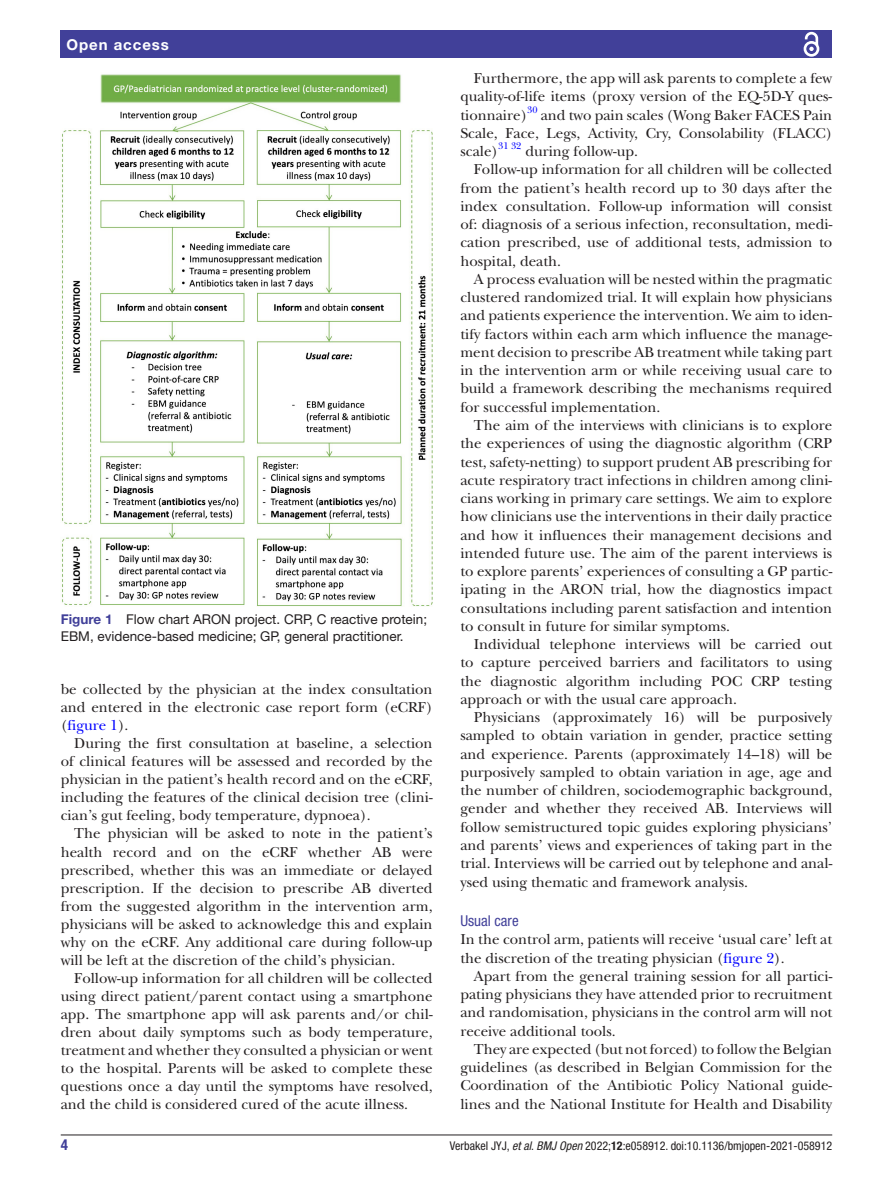
<style>
.page{position:relative;width:893px;height:1191px;background:#fff}
.page>*{position:absolute;margin:0;border:0;box-sizing:border-box;transform-origin:0 0}
.t1{font:15px/18px "New Baskerville";color:#231f20;text-align:justify}
.t2{font:700 15px "Helvetica Neue LT Std";letter-spacing:.065em;color:#fff}
.t3{font:condensed 15px "Helvetica Neue LT Std";color:#414099}
.t4{font:700 condensed 15px "Helvetica Neue LT Std";color:#414099}
.t5{font:13.5px/16.2px "Helvetica Neue LT Std";color:#231f20}
.t6{font:condensed 12px "Helvetica Neue LT Std";color:#231f20}
.t7{font:9.9px "New Baskerville";color:#00f}
.s1{font-weight:700;color:#414099}
.s2{color:#00f}
.s3{font-style:italic}
.s4{font-weight:700}
</style>
<div class="page">
<hr style="left:61px;top:1134px;width:771px;height:1px;background:#231f20">
<div style="left:61px;top:31px;width:771px;height:27px;background:#414099"></div>
<svg style="left:803px;top:31px;width:17px;height:26px"></svg>
<img style="left:61px;top:74px;width:372px;height:533px">
<p class="t2" style="left:66px;top:35px;width:104px">Open access</p>
<p class="t5" style="left:61px;top:611px;width:368px"><span class="s1">Figure 1</span> Flow chart ARON project. CRP, C reactive protein;<br>EBM, evidence-based medicine; GP, general practitioner.</p>
<p class="t1" style="left:61px;top:680px;width:373px">be collected by the physician at the index consultation and entered in the electronic case report form (eCRF) (<span class="s2">figure 1</span>).</p>
<p class="t1" style="left:61px;top:734px;width:373px;text-indent:14px">During the first consultation at baseline, a selection of clinical features will be assessed and recorded by the physician in the patient’s health record and on the eCRF, including the features of the clinical decision tree (clini&shy;cian’s gut feeling, body temperature, dypnoea).</p>
<p class="t1" style="left:61px;top:824px;width:373px;text-indent:14px">The physician will be asked to note in the patient’s health record and on the eCRF whether AB were prescribed, whether this was an immediate or delayed prescription. If the decision to prescribe AB diverted from the suggested algorithm in the intervention arm, physicians will be asked to acknowledge this and explain why on the eCRF. Any additional care during follow-up will be left at the discretion of the child’s physician.</p>
<p class="t1" style="left:61px;top:969px;width:373px;text-indent:14px">Follow-up information for all children will be collected using direct patient/parent contact using a smartphone app. The smartphone app will ask parents and/or chil&shy;dren about daily symptoms such as body temperature, treatment and whether they consulted a physician or went to the hospital. Parents will be asked to complete these questions once a day until the symptoms have resolved, and the child is considered cured of the acute illness.</p>
<p class="t1" style="left:460px;top:69px;width:373px;text-indent:13px">Furthermore, the app will ask parents to complete a few quality-of-life items (proxy version of the EQ-5D-Y ques&shy;tionnaire)<sup>30</sup> and two pain scales (Wong Baker FACES Pain Scale, Face, Legs, Activity, Cry, Consolability (FLACC) scale)</p>
<p class="t7" style="left:498px;top:140px;width:25px">31 32</p>
<p class="t1" style="left:525px;top:142px;width:114px">during follow-up.</p>
<p class="t1" style="left:474px;top:161px;width:360px">Follow-up information for all children will be collected</p>
<p class="t1" style="left:460px;top:179px;width:373px">from the patient’s health record up to 30 days after the</p>
<p class="t1" style="left:460px;top:197px;width:373px">index consultation. Follow-up information will consist</p>
<p class="t1" style="left:460px;top:215px;width:373px">of: diagnosis of a serious infection, reconsultation, medi-</p>
<p class="t1" style="left:460px;top:234px;width:373px">cation prescribed, use of additional tests, admission to</p>
<p class="t1" style="left:460px;top:252px;width:102px">hospital, death.</p>
<p class="t1" style="left:474px;top:270px;width:360px">A process evaluation will be nested within the pragmatic</p>
<p class="t1" style="left:460px;top:288px;width:373px">clustered randomized trial. It will explain how physicians</p>
<p class="t1" style="left:460px;top:307px;width:373px">and patients experience the intervention. We aim to iden-</p>
<p class="t1" style="left:460px;top:325px;width:373px">tify factors within each arm which influence the manage-</p>
<p class="t1" style="left:460px;top:343px;width:373px">ment decision to prescribe AB treatment while taking part</p>
<p class="t1" style="left:460px;top:361px;width:373px">in the intervention arm or while receiving usual care to</p>
<p class="t1" style="left:460px;top:380px;width:373px">build a framework describing the mechanisms required</p>
<p class="t1" style="left:460px;top:398px;width:202px">for successful implementation.</p>
<p class="t1" style="left:474px;top:416px;width:360px">The aim of the interviews with clinicians is to explore</p>
<p class="t1" style="left:460px;top:434px;width:373px">the experiences of using the diagnostic algorithm (CRP</p>
<p class="t1" style="left:460px;top:453px;width:373px">test, safety-netting) to support prudent AB prescribing for</p>
<p class="t1" style="left:460px;top:471px;width:373px">acute respiratory tract infections in children among clini-</p>
<p class="t1" style="left:460px;top:489px;width:373px">cians working in primary care settings. We aim to explore</p>
<p class="t1" style="left:460px;top:507px;width:373px">how clinicians use the interventions in their daily practice</p>
<p class="t1" style="left:460px;top:526px;width:373px">and how it influences their management decisions and</p>
<p class="t1" style="left:460px;top:544px;width:373px">intended future use. The aim of the parent interviews is</p>
<p class="t1" style="left:460px;top:562px;width:373px">to explore parents’ experiences of consulting a GP partic-</p>
<p class="t1" style="left:460px;top:580px;width:373px">ipating in the ARON trial, how the diagnostics impact</p>
<p class="t1" style="left:460px;top:599px;width:373px">consultations including parent satisfaction and intention</p>
<p class="t1" style="left:460px;top:617px;width:271px">to consult in future for similar symptoms.</p>
<p class="t1" style="left:474px;top:635px;width:360px">Individual telephone interviews will be carried out</p>
<p class="t1" style="left:460px;top:653px;width:373px">to capture perceived barriers and facilitators to using</p>
<p class="t1" style="left:460px;top:672px;width:373px">the diagnostic algorithm including POC CRP testing</p>
<p class="t1" style="left:460px;top:690px;width:278px">approach or with the usual care approach.</p>
<p class="t1" style="left:474px;top:708px;width:360px">Physicians (approximately 16) will be purposively</p>
<p class="t1" style="left:460px;top:726px;width:373px">sampled to obtain variation in gender, practice setting</p>
<p class="t1" style="left:460px;top:745px;width:373px">and experience. Parents (approximately 14–18) will be</p>
<p class="t1" style="left:460px;top:763px;width:373px">purposively sampled to obtain variation in age, age and</p>
<p class="t1" style="left:460px;top:781px;width:373px">the number of children, sociodemographic background,</p>
<p class="t1" style="left:460px;top:799px;width:373px">gender and whether they received AB. Interviews will</p>
<p class="t1" style="left:460px;top:818px;width:373px">follow semistructured topic guides exploring physicians’</p>
<p class="t1" style="left:460px;top:836px;width:373px">and parents’ views and experiences of taking part in the</p>
<p class="t1" style="left:460px;top:854px;width:373px">trial. Interviews will be carried out by telephone and anal-</p>
<p class="t1" style="left:460px;top:872px;width:289px">ysed using thematic and framework analysis.</p>
<p class="t3" style="left:460px;top:912px;width:60px">Usual care</p>
<p class="t1" style="left:460px;top:930px;width:373px">In the control arm, patients will receive ‘usual care’ left at the discretion of the treating physician (<span class="s2">figure 2</span>).</p>
<p class="t1" style="left:460px;top:967px;width:373px;text-indent:14px">Apart from the general training session for all partici&shy;pating physicians they have attended prior to recruitment and randomisation, physicians in the control arm will not receive additional tools.</p>
<p class="t1" style="left:460px;top:1040px;width:373px;text-indent:14px">They are expected (but not forced) to follow the Belgian guidelines (as described in Belgian Commission for the Coordination of the Antibiotic Policy National guide&shy;lines and the National Institute for Health and Disability</p>
<p class="t4" style="left:61px;top:1135px;width:9px">4</p>
<p class="t6" style="left:450px;top:1138px;width:384px">Verbakel JYJ, <span class="s3">et al</span>. <span class="s3">BMJ Open</span> 2022;<span class="s4">12</span>:e058912. doi:10.1136/bmjopen-2021-058912</p>
</div>
